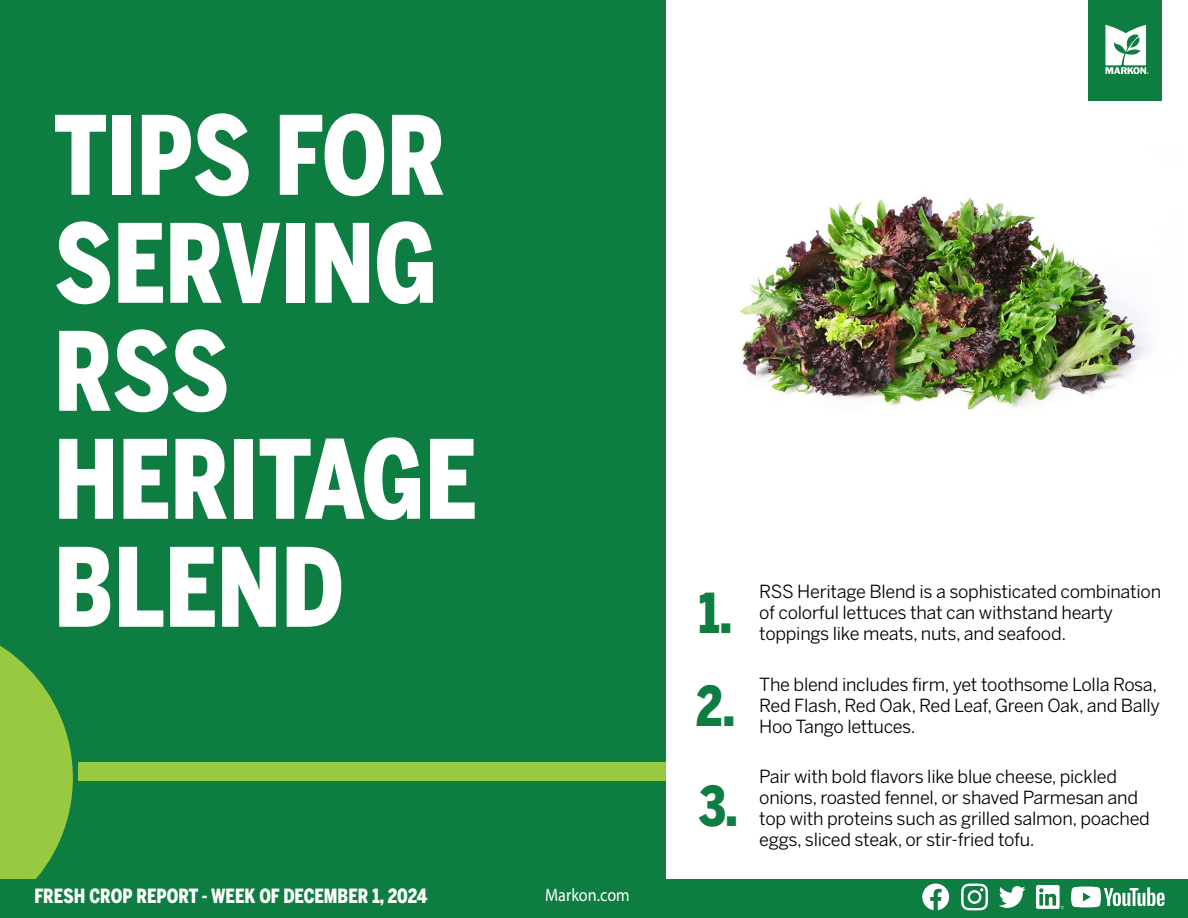
<style>
.page{position:relative;width:1188px;height:918px;background:#fff}
.page>*{position:absolute;margin:0;border:0;box-sizing:border-box;transform-origin:0 0}
.t1{font:900 108px/108px "Benton Sans Cond";color:#fff;scale:.9 1}
.t2{font:900 54.6px/93.9px "Benton Sans Cond";color:#0d7d41;scale:.9 1}
.t3{font:900 19.5px "Benton Sans Cond";color:#fff;scale:.9 1}
.t4{font:18px/21px "Benton Sans";letter-spacing:-.015em;color:#000}
.t5{font:18px "Myriad Pro";color:#fff;scale:.9 1}
</style>
<div class="page">
<img style="left:740px;top:196px;width:410px;height:214px">
<div style="left:0;top:0;width:665px;height:918px;background:#0d7d41"></div>
<svg style="left:0;top:645px;width:73px;height:234px"></svg>
<div style="left:78px;top:763px;width:587px;height:18px;background:#97c941"></div>
<div style="left:0;top:879px;width:1188px;height:39px;background:#0d7d41"></div>
<svg style="left:922px;top:884px;width:27px;height:26px"></svg>
<svg style="left:961px;top:884px;width:27px;height:26px"></svg>
<svg style="left:999px;top:886px;width:27px;height:22px"></svg>
<img style="left:1036px;top:886px;width:27px;height:22px">
<svg style="left:1071px;top:887px;width:94px;height:20px"></svg>
<div style="left:1089px;top:0;width:73px;height:100px;background:#0d7d41"></div>
<svg style="left:1105px;top:25px;width:44px;height:48px"></svg>
<h1 class="t1" style="left:54px;top:101px;width:471px">TIPS FOR<br>SERVING<br>RSS<br>HERITAGE<br>BLEND</h1>
<p class="t3" style="left:34px;top:884px;width:438px">FRESH CROP REPORT - WEEK OF DECEMBER 1, 2024</p>
<p class="t5" style="left:545px;top:883px;width:96px">Markon.com</p>
<h2 class="t2" style="left:696px;top:565px;width:45px">1.<br>2.</h2>
<h2 class="t2" style="left:699px;top:759px;width:44px">3.</h2>
<p class="t4" style="left:759px;top:581px;width:403px">RSS Heritage Blend is a sophisticated combination of colorful lettuces that can withstand hearty toppings like meats, nuts, and seafood.</p>
<p class="t4" style="left:759px;top:673px;width:402px">The blend includes firm, yet toothsome Lolla Rosa,<br>Red Flash, Red Oak, Red Leaf, Green Oak, and Bally<br>Hoo Tango lettuces.</p>
<p class="t4" style="left:759px;top:766px;width:392px">Pair with bold flavors like blue cheese, pickled onions, roasted fennel, or shaved Parmesan and top with proteins such as grilled salmon, poached eggs, sliced steak, or stir-fried tofu.</p>
</div>
